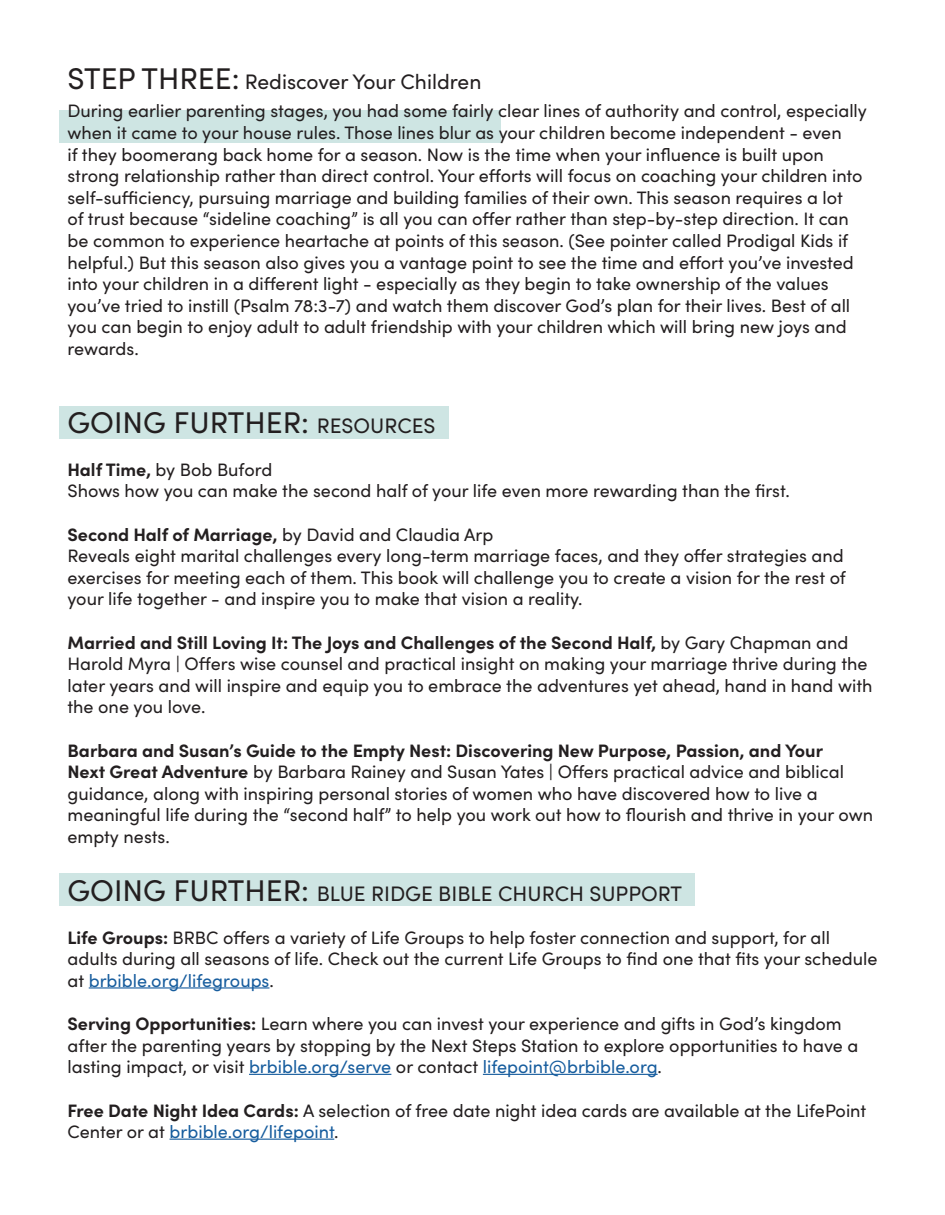
<style>
.page{position:relative;width:945px;height:1215px;background:#fff}
.page>*{position:absolute;margin:0;border:0;box-sizing:border-box;transform-origin:0 0}
.t1{font:30px "Sofia Pro";color:#231f20}
.t2{font:21px "Sofia Pro";color:#231f20}
.t3{font:18px/21.6px "Sofia Pro";color:#231f20}
.t4{font:700 18px "Sofia Pro";color:#231f20}
.s1{font-size:30px}
.s2{font-size:21px}
.s3{font-weight:700}
.s4{font-weight:400}
.s5{color:#175d9e}
</style>
<div class="page">
<div style="left:59px;top:111px;width:442px;height:32px;background:#cee5e3"></div>
<div style="left:59px;top:873px;width:636px;height:32px;background:#cee5e3"></div>
<div style="left:59px;top:406px;width:390px;height:33px;background:#cee5e3"></div>
<hr style="left:89px;top:987px;width:180px;height:2px;background:#175d9e">
<hr style="left:249px;top:1074px;width:142px;height:1px;background:#175d9e">
<hr style="left:483px;top:1074px;width:175px;height:1px;background:#175d9e">
<hr style="left:170px;top:1139px;width:164px;height:1px;background:#175d9e">
<p class="t2" style="left:68px;top:66px;width:415px"><span class="s1">STEP THREE:</span> Rediscover Your Children</p>
<p class="t3" style="left:68px;top:99px;width:801px">During earlier parenting stages, you had some fairly clear lines of authority and control, especially when it came to your house rules. Those lines blur as your children become independent - even<br>if they boomerang back home for a season. Now is the time when your influence is built upon strong relationship rather than direct control. Your efforts will focus on coaching your children into self-sufficiency, pursuing marriage and building families of their own. This season requires a lot<br>of trust because “sideline coaching” is all you can offer rather than step-by-step direction. It can be common to experience heartache at points of this season. (See pointer called Prodigal Kids if helpful.) But this season also gives you a vantage point to see the time and effort you’ve invested into your children in a different light - especially as they begin to take ownership of the values you’ve tried to instill (Psalm 78:3-7) and watch them discover God’s plan for their lives. Best of all you can begin to enjoy adult to adult friendship with your children which will bring new joys and rewards.</p>
<p class="t1" style="left:68px;top:400px;width:370px">GOING FURTHER: <span class="s2">RESOURCES</span></p>
<p class="t3" style="left:68px;top:458px;width:206px"><span class="s3">Half Time,</span> by Bob Buford</p>
<p class="t3" style="left:68px;top:479px;width:724px">Shows how you can make the second half of your life even more rewarding than the first.</p>
<p class="t4" style="left:68px;top:520px;width:427px">Second Half of Marriage, <span class="s4">by David and Claudia Arp</span></p>
<p class="t3" style="left:68px;top:544px;width:780px;text-align:justify">Reveals eight marital challenges every long-term marriage faces, and they offer strategies and exercises for meeting each of them. This book will challenge you to create a vision for the rest of your life together - and inspire you to make that vision a reality.</p>
<p class="t3" style="left:68px;top:630px;width:807px"><span class="s3">Married and Still Loving It: The Joys and Challenges of the Second Half,</span> by Gary Chapman and Harold Myra | Offers wise counsel and practical insight on making your marriage thrive during the later years and will inspire and equip you to embrace the adventures yet ahead, hand in hand with the one you love.</p>
<p class="t3" style="left:68px;top:738px;width:807px"><span class="s3">Barbara and Susan’s Guide to the Empty Nest: Discovering New Purpose, Passion, and Your<br>Next Great Adventure</span> by Barbara Rainey and Susan Yates | Offers practical advice and biblical guidance, along with inspiring personal stories of women who have discovered how to live a meaningful life during the “second half” to help you work out how to flourish and thrive in your own empty nests.</p>
<p class="t2" style="left:68px;top:878px;width:616px"><span class="s1">GOING FURTHER:</span> BLUE RIDGE BIBLE CHURCH SUPPORT</p>
<p class="t3" style="left:68px;top:926px;width:812px"><span class="s3">Life Groups:</span> BRBC offers a variety of Life Groups to help foster connection and support, for all adults during all seasons of life. Check out the current Life Groups to find one that fits your schedule at <span class="s5">brbible.org/lifegroups</span>.</p>
<p class="t3" style="left:68px;top:1012px;width:792px"><span class="s3">Serving Opportunities:</span> Learn where you can invest your experience and gifts in God’s kingdom after the parenting years by stopping by the Next Steps Station to explore opportunities to have a lasting impact, or visit <span class="s5">brbible.org/serve</span> or contact <span class="s5">lifepoint@brbible.org</span>.</p>
<p class="t3" style="left:68px;top:1098px;width:800px"><span class="s3">Free Date Night Idea Cards:</span> A selection of free date night idea cards are available at the LifePoint<br>Center or at <span class="s5">brbible.org/lifepoint</span>.</p>
</div>
